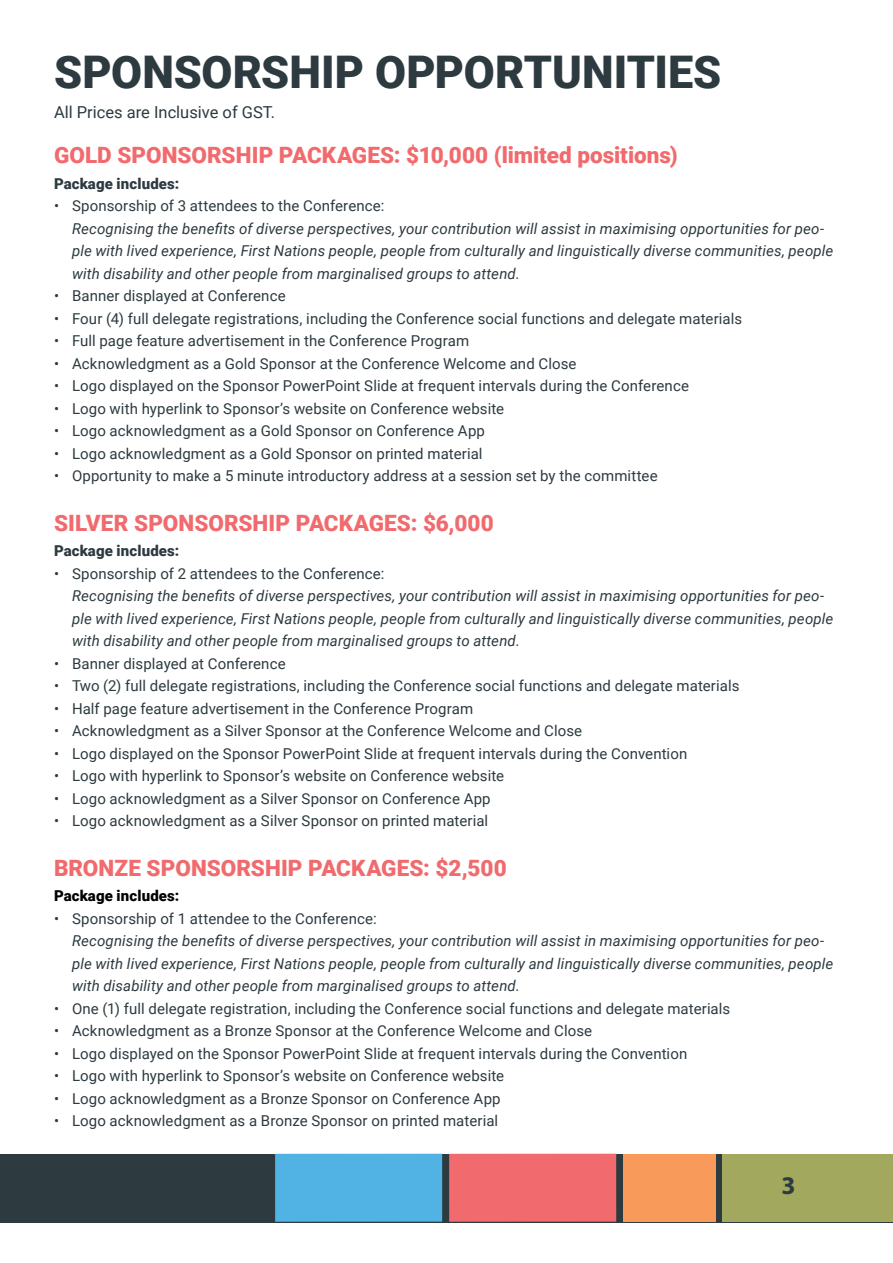
<style>
.page{position:relative;width:893px;height:1263px;background:#fff}
.page>*{position:absolute;margin:0;border:0;box-sizing:border-box;transform-origin:0 0}
.t1{font:900 45px "Roboto";color:#2d3a40}
.t2{font:700 25.5px "Myriad Pro";color:#2d3a40}
.t3{font:900 22.5px "Roboto";letter-spacing:.005em;color:#f16a6d}
.t4{font:16.5px "Roboto";color:#2d3a40}
.t5{font:15px "Roboto";letter-spacing:.005em;color:#2d3a40}
.t6{font:italic 15px/22.5px "Roboto";letter-spacing:.01em;color:#2d3a40}
.t7{font:900 15px "Roboto";letter-spacing:.005em;color:#2d3a40}
.t8{font:900 15px "Roboto";letter-spacing:.005em;color:#000}
.s1{font-style:normal}
</style>
<div class="page">
<div style="left:0;top:1154px;width:893px;height:68px;background:#2d3a40"></div>
<div style="left:449px;top:1154px;width:167px;height:68px;background:#f16a6d"></div>
<div style="left:623px;top:1154px;width:93px;height:67px;background:#f89a5a"></div>
<div style="left:722px;top:1154px;width:171px;height:67px;background:#a2a85e"></div>
<div style="left:275px;top:1154px;width:167px;height:68px;background:#51b2e4"></div>
<p class="t1" style="left:54px;top:40px;width:669px">SPONSORSHIP OPPORTUNITIES</p>
<p class="t4" style="left:54px;top:101px;width:223px">All Prices are Inclusive of GST.</p>
<p class="t3" style="left:54px;top:140px;width:625px">GOLD SPONSORSHIP PACKAGES: $10,000 (limited positions)</p>
<p class="t7" style="left:54px;top:173px;width:127px">Package includes:</p>
<p class="t6" style="left:72px;top:194px;width:763px;text-indent:-18px"><span class="s1">• Sponsorship of 3 attendees to the Conference:<br></span>Recognising the benefits of diverse perspectives, your contribution will assist in maximising opportunities for peo&shy;ple with lived experience, First Nations people, people from culturally and linguistically diverse communities, people with disability and other people from marginalised groups to attend.</p>
<p class="t5" style="left:54px;top:286px;width:233px">• Banner displayed at Conference</p>
<p class="t5" style="left:54px;top:308px;width:690px">• Four (4) full delegate registrations, including the Conference social functions and delegate materials</p>
<p class="t5" style="left:54px;top:331px;width:417px">• Full page feature advertisement in the Conference Program</p>
<p class="t5" style="left:54px;top:353px;width:524px">• Acknowledgment as a Gold Sponsor at the Conference Welcome and Close</p>
<p class="t5" style="left:54px;top:376px;width:636px">• Logo displayed on the Sponsor PowerPoint Slide at frequent intervals during the Conference</p>
<p class="t5" style="left:54px;top:398px;width:452px">• Logo with hyperlink to Sponsor’s website on Conference website</p>
<p class="t5" style="left:54px;top:421px;width:432px">• Logo acknowledgment as a Gold Sponsor on Conference App</p>
<p class="t5" style="left:54px;top:443px;width:430px">• Logo acknowledgment as a Gold Sponsor on printed material</p>
<p class="t5" style="left:54px;top:466px;width:605px">• Opportunity to make a 5 minute introductory address at a session set by the committee</p>
<p class="t3" style="left:54px;top:507px;width:441px">SILVER SPONSORSHIP PACKAGES: $6,000</p>
<p class="t7" style="left:54px;top:541px;width:127px">Package includes:</p>
<p class="t6" style="left:72px;top:562px;width:763px;text-indent:-18px"><span class="s1">• Sponsorship of 2 attendees to the Conference:<br></span>Recognising the benefits of diverse perspectives, your contribution will assist in maximising opportunities for peo&shy;ple with lived experience, First Nations people, people from culturally and linguistically diverse communities, people with disability and other people from marginalised groups to attend.</p>
<p class="t5" style="left:54px;top:653px;width:233px">• Banner displayed at Conference</p>
<p class="t5" style="left:54px;top:676px;width:687px">• Two (2) full delegate registrations, including the Conference social functions and delegate materials</p>
<p class="t5" style="left:54px;top:698px;width:421px">• Half page feature advertisement in the Conference Program</p>
<p class="t5" style="left:54px;top:721px;width:530px">• Acknowledgment as a Silver Sponsor at the Conference Welcome and Close</p>
<p class="t5" style="left:54px;top:743px;width:635px">• Logo displayed on the Sponsor PowerPoint Slide at frequent intervals during the Convention</p>
<p class="t5" style="left:54px;top:766px;width:452px">• Logo with hyperlink to Sponsor’s website on Conference website</p>
<p class="t5" style="left:54px;top:788px;width:438px">• Logo acknowledgment as a Silver Sponsor on Conference App</p>
<p class="t5" style="left:54px;top:811px;width:436px">• Logo acknowledgment as a Silver Sponsor on printed material</p>
<p class="t3" style="left:54px;top:852px;width:454px">BRONZE SPONSORSHIP PACKAGES: $2,500</p>
<p class="t8" style="left:54px;top:886px;width:127px">Package includes:</p>
<p class="t6" style="left:72px;top:907px;width:763px;text-indent:-18px"><span class="s1">• Sponsorship of 1 attendee to the Conference:<br></span>Recognising the benefits of diverse perspectives, your contribution will assist in maximising opportunities for peo&shy;ple with lived experience, First Nations people, people from culturally and linguistically diverse communities, people with disability and other people from marginalised groups to attend.</p>
<p class="t5" style="left:54px;top:998px;width:678px">• One (1) full delegate registration, including the Conference social functions and delegate materials</p>
<p class="t5" style="left:54px;top:1021px;width:540px">• Acknowledgment as a Bronze Sponsor at the Conference Welcome and Close</p>
<p class="t5" style="left:54px;top:1043px;width:635px">• Logo displayed on the Sponsor PowerPoint Slide at frequent intervals during the Convention</p>
<p class="t5" style="left:54px;top:1066px;width:452px">• Logo with hyperlink to Sponsor’s website on Conference website</p>
<p class="t5" style="left:54px;top:1088px;width:448px">• Logo acknowledgment as a Bronze Sponsor on Conference App</p>
<p class="t5" style="left:54px;top:1111px;width:446px">• Logo acknowledgment as a Bronze Sponsor on printed material</p>
<p class="t2" style="left:782px;top:1169px;width:16px">3</p>
</div>
